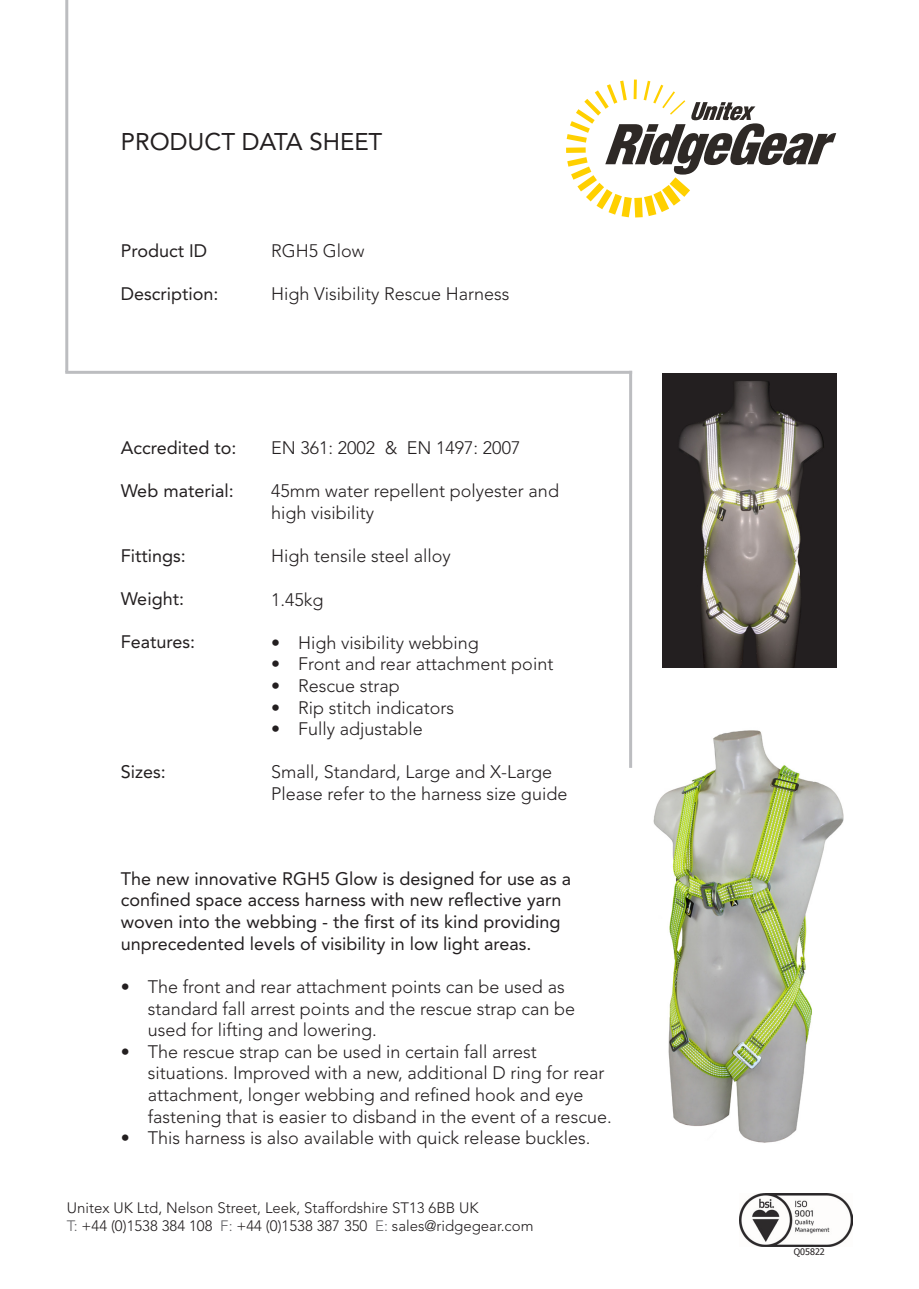
<style>
.page{position:relative;width:919px;height:1289px;background:#fff}
.page>*{position:absolute;margin:0;border:0;box-sizing:border-box;transform-origin:0 0}
.t1{font:24px "Avenir LT Std";color:#231f20}
.t2{font:300 18px/21.6px "Avenir LT Std";color:#231f20}
.t3{font:18px "Avenir LT Std";color:#231f20}
.t4{font:300 15px "Avenir LT Std";color:#231f20}
.t5{font:9px "Tahoma";color:#231f20}
.s1{color:#636366}
</style>
<div class="page">
<hr style="left:65px;top:371px;width:567px;height:3px;background:#bcbdc0">
<hr style="left:65px;top:0;width:3px;height:372px;background:#bcbdc0">
<img style="left:653px;top:730px;width:191px;height:413px">
<hr style="left:633px;top:80px;width:3px;height:19px;background:#ffd000">
<svg style="left:566px;top:81px;width:270px;height:136px"></svg>
<img style="left:739px;top:1193px;width:113px;height:53px">
<img style="left:662px;top:374px;width:174px;height:294px">
<hr style="left:629px;top:371px;width:3px;height:396px;background:#bcbdc0">
<p class="t1" style="left:121px;top:127px;width:263px">PRODUCT DATA SHEET</p>
<p class="t3" style="left:121px;top:240px;width:88px">Product ID</p>
<p class="t3" style="left:121px;top:284px;width:99px">Description:</p>
<p class="t2" style="left:271px;top:240px;width:95px">RGH5 Glow</p>
<p class="t2" style="left:271px;top:283px;width:240px">High Visibility Rescue Harness</p>
<p class="t3" style="left:121px;top:437px;width:117px">Accredited to:</p>
<p class="t3" style="left:121px;top:480px;width:114px">Web material:</p>
<p class="t3" style="left:121px;top:545px;width:66px">Fittings:</p>
<p class="t3" style="left:121px;top:588px;width:65px">Weight:</p>
<p class="t3" style="left:121px;top:631px;width:76px">Features:</p>
<p class="t3" style="left:121px;top:761px;width:47px">Sizes:</p>
<p class="t2" style="left:271px;top:437px;width:251px">EN 361: 2002 &amp; EN 1497: 2007</p>
<p class="t2" style="left:271px;top:480px;width:289px">45mm water repellent polyester and high visibility</p>
<p class="t2" style="left:271px;top:545px;width:181px">High tensile steel alloy</p>
<p class="t2" style="left:271px;top:588px;width:54px">1.45kg</p>
<p class="t2" style="left:271px;top:631px;width:209px">• High visibility webbing</p>
<p class="t2" style="left:271px;top:653px;width:284px">• Front and rear attachment point</p>
<p class="t2" style="left:271px;top:675px;width:130px">• Rescue strap</p>
<p class="t2" style="left:271px;top:696px;width:184px">• Rip stitch indicators</p>
<p class="t2" style="left:271px;top:718px;width:153px">• Fully adjustable</p>
<p class="t2" style="left:271px;top:761px;width:283px">Small, Standard, Large and X-Large</p>
<p class="t2" style="left:271px;top:783px;width:298px">Please refer to the harness size guide</p>
<p class="t3" style="left:121px;top:868px;width:452px">The new innovative RGH5 Glow is designed for use as a</p>
<p class="t3" style="left:121px;top:889px;width:442px">confined space access harness with new reflective yarn</p>
<p class="t3" style="left:121px;top:911px;width:441px">woven into the webbing - the first of its kind providing</p>
<p class="t3" style="left:121px;top:932px;width:412px">unprecedented levels of visibility in low light areas.</p>
<p class="t2" style="left:148px;top:975px;width:429px;text-indent:-27px">• The front and rear attachment points can be used as standard fall arrest points and the rescue strap can be used for lifting and lowering.</p>
<p class="t2" style="left:148px;top:1040px;width:465px;text-indent:-27px">• The rescue strap can be used in certain fall arrest situations. Improved with a new, additional D ring for rear attachment, longer webbing and refined hook and eye fastening that is easier to disband in the event of a rescue.</p>
<p class="t2" style="left:121px;top:1127px;width:471px">• This harness is also available with quick release buckles.</p>
<p class="t4" style="left:67px;top:1198px;width:413px">Unitex UK Ltd, Nelson Street, Leek, Staffordshire ST13 6BB UK</p>
<p class="t4" style="left:67px;top:1216px;width:468px"><span class="s1">T:</span> +44 (0)1538 384 108 <span class="s1">F:</span> +44 (0)1538 387 350 <span class="s1">E:</span> sales@ridgegear.com</p>
<p class="t5" style="left:793px;top:1246px;width:32px">Q05822</p>
</div>
